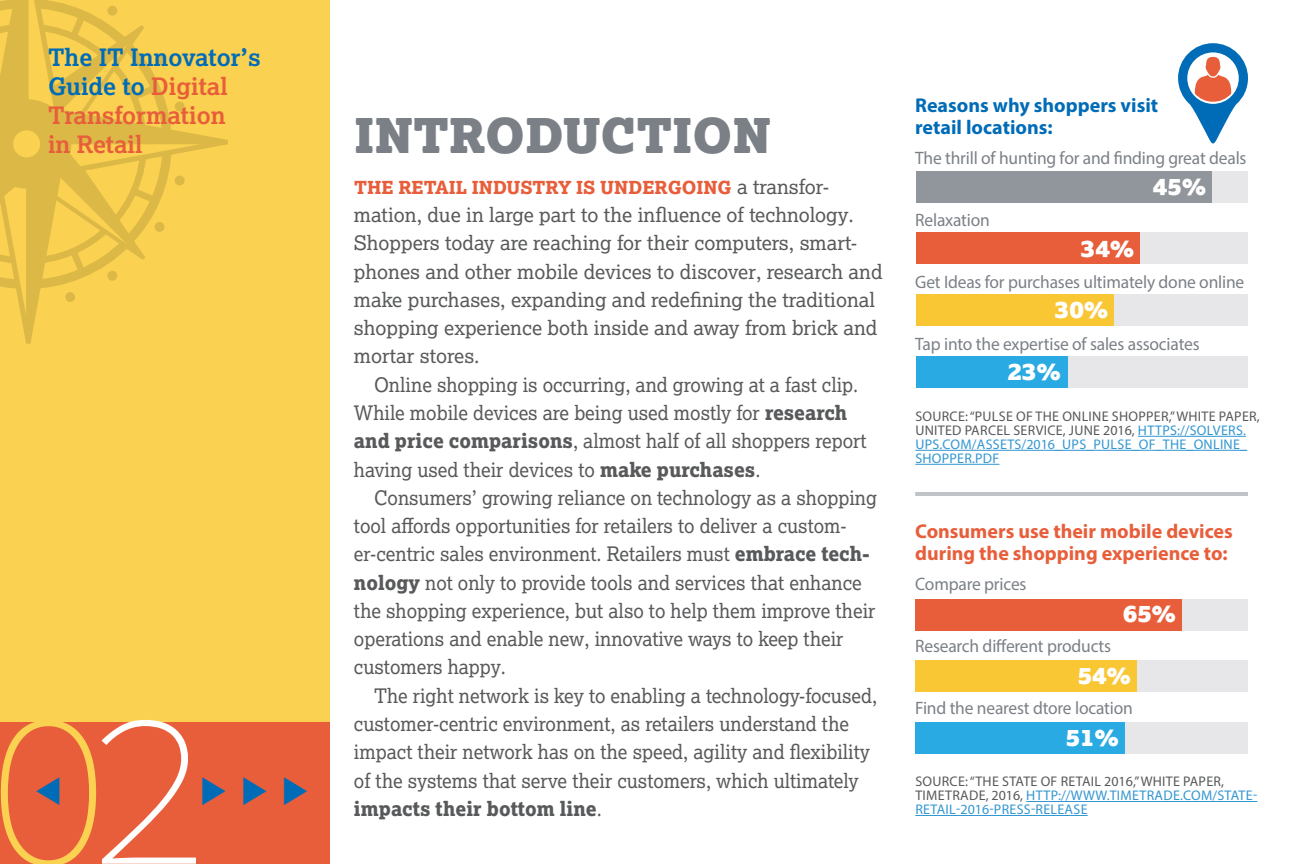
<style>
.page{position:relative;width:1296px;height:864px;background:#fff}
.page>*{position:absolute;margin:0;border:0;box-sizing:border-box;transform-origin:0 0}
.t1{font:200 220.6px "Source Code Pro";color:#fff}
.t2{font:900 48px "Lexia";color:#7b8087}
.t3{font:33.6px "Wingdings 3";color:#006cb7;scale:.95 1}
.t4{font:700 24px/28.8px "Lexia";color:#e85e3b}
.t5{font:900 24px "Lexia";color:#fff}
.t6{font:20px/28.2px "Lexia";color:#58595b;scale:.95 1}
.t7{font:20px/28.2px "Lexia";color:#58595b}
.t8{font:700 20px/22px "Myriad Pro";color:#e85e3b}
.t9{font:700 20px/22px "Myriad Pro";color:#006cb7}
.t10{font:18px "Myriad Pro";letter-spacing:-.01em;color:#7b8087}
.t11{font:800 18px "Lexia";color:#e85e3b}
.t12{font:14px/14px "Myriad Pro";letter-spacing:.02em;color:#58595b}
.s1{color:#006cb7}
.s2{font-weight:400;font-size:20px;color:#58595b}
.s3{font-weight:800}
.s4{color:#3397d1}
</style>
<div class="page">
<div style="left:0;top:0;width:330px;height:821px;background:#fad150"></div>
<div style="left:0;top:722px;width:330px;height:142px;background:#e85e3b"></div>
<svg style="left:0;top:0;width:214px;height:330px"></svg>
<hr style="left:1138px;top:436px;width:108px;height:1px;background:#3397d1">
<hr style="left:915px;top:450px;width:332px;height:1px;background:#3397d1">
<hr style="left:915px;top:464px;width:84px;height:1px;background:#3397d1">
<div style="left:1046px;top:171px;width:202px;height:32px;background:#e7e7e9"></div>
<div style="left:916px;top:171px;width:296px;height:32px;background:#91969d"></div>
<div style="left:1046px;top:232px;width:202px;height:32px;background:#e7e7e9"></div>
<div style="left:916px;top:232px;width:224px;height:32px;background:#e85e3b"></div>
<div style="left:1046px;top:294px;width:202px;height:32px;background:#e7e7e9"></div>
<div style="left:916px;top:294px;width:197px;height:32px;background:#f9c634"></div>
<div style="left:1046px;top:356px;width:202px;height:32px;background:#e7e7e9"></div>
<div style="left:916px;top:356px;width:151px;height:32px;background:#29aae3"></div>
<hr style="left:1026px;top:801px;width:231px;height:1px;background:#3397d1">
<hr style="left:915px;top:815px;width:173px;height:1px;background:#3397d1">
<div style="left:1126px;top:599px;width:122px;height:32px;background:#e7e7e9"></div>
<div style="left:915px;top:599px;width:267px;height:32px;background:#e85e3b"></div>
<div style="left:1126px;top:660px;width:122px;height:32px;background:#e7e7e9"></div>
<div style="left:915px;top:660px;width:222px;height:32px;background:#f9c634"></div>
<div style="left:1112px;top:722px;width:136px;height:32px;background:#e7e7e9"></div>
<div style="left:915px;top:722px;width:209px;height:32px;background:#29aae3"></div>
<hr style="left:915px;top:492px;width:333px;height:4px;background:#c0c3c7">
<svg style="left:1178px;top:43px;width:70px;height:101px"></svg>
<svg style="left:1px;top:722px;width:95px;height:142px"></svg>
<p class="t4" style="left:48px;top:43px;width:214px"><span class="s1">The IT Innovator’s<br>Guide to</span> Digital<br>Transformation<br>in Retail</p>
<h1 class="t1" style="left:83px;top:647px;width:134px">2</h1>
<h3 class="t3" style="left:200px;top:772px;width:117px">◆◆◆</h3>
<h2 class="t2" style="left:354px;top:108px;width:419px">INTRODUCTION</h2>
<p class="t11" style="left:354px;top:177px;width:477px">THE RETAIL INDUSTRY IS UNDERGOING <span class="s2">a transfor-</span></p>
<p class="t7" style="left:354px;top:201px;width:530px">mation, due in large part to the influence of technology.<br>Shoppers today are reaching for their computers, smart&shy;phones and other mobile devices to discover, research and make purchases, expanding and redefining the traditional shopping experience both inside and away from brick and mortar stores.</p>
<p class="t6" style="left:354px;top:371px;width:541px;text-indent:20px">Online shopping is occurring, and growing at a fast clip.<br>While mobile devices are being used mostly for <span class="s3">research and price comparisons</span>, almost half of all shoppers report having used their devices to <span class="s3">make purchases</span>.</p>
<p class="t6" style="left:354px;top:484px;width:552px;text-indent:20px">Consumers’ growing reliance on technology as a shopping tool affords opportunities for retailers to deliver a custom&shy;er-centric sales environment. Retailers must <span class="s3">embrace tech&shy;nology</span> not only to provide tools and services that enhance the shopping experience, but also to help them improve their operations and enable new, innovative ways to keep their customers happy.</p>
<p class="t6" style="left:354px;top:682px;width:552px;text-indent:20px">The right network is key to enabling a technology-focused, customer-centric environment, as retailers understand the impact their network has on the speed, agility and flexibility of the systems that serve their customers, which ultimately <span class="s3">impacts their bottom line</span>.</p>
<p class="t9" style="left:915px;top:93px;width:245px">Reasons why shoppers visit retail locations:</p>
<p class="t10" style="left:915px;top:147px;width:333px">The thrill of hunting for and finding great deals</p>
<p class="t10" style="left:915px;top:209px;width:76px">Relaxation</p>
<p class="t5" style="left:1081px;top:234px;width:55px">34%</p>
<p class="t5" style="left:1153px;top:172px;width:55px">45%</p>
<p class="t10" style="left:915px;top:271px;width:331px">Get Ideas for purchases ultimately done online</p>
<p class="t5" style="left:1055px;top:295px;width:55px">30%</p>
<p class="t10" style="left:915px;top:333px;width:286px">Tap into the expertise of sales associates</p>
<p class="t5" style="left:1008px;top:358px;width:55px">23%</p>
<p class="t12" style="left:915px;top:409px;width:346px">SOURCE: “PULSE OF THE ONLINE SHOPPER,” WHITE PAPER, UNITED PARCEL SERVICE, JUNE 2016, <span class="s4">HTTPS://SOLVERS.<br>UPS.COM/ASSETS/2016_UPS_PULSE_OF_THE_ONLINE_ SHOPPER.PDF</span></p>
<p class="t8" style="left:915px;top:520px;width:319px">Consumers use their mobile devices during the shopping experience to:</p>
<p class="t10" style="left:915px;top:573px;width:113px">Compare prices</p>
<p class="t10" style="left:915px;top:635px;width:197px">Research different products</p>
<p class="t5" style="left:1123px;top:599px;width:55px">65%</p>
<p class="t5" style="left:1078px;top:661px;width:55px">54%</p>
<p class="t10" style="left:915px;top:697px;width:219px">Find the nearest dtore location</p>
<p class="t5" style="left:1066px;top:723px;width:55px">51%</p>
<p class="t12" style="left:915px;top:774px;width:343px">SOURCE: “THE STATE OF RETAIL 2016,” WHITE PAPER,<br>TIMETRADE, 2016, <span class="s4">HTTP://WWW.TIMETRADE.COM/STATE-<br>RETAIL-2016-PRESS-RELEASE</span></p>
</div>
